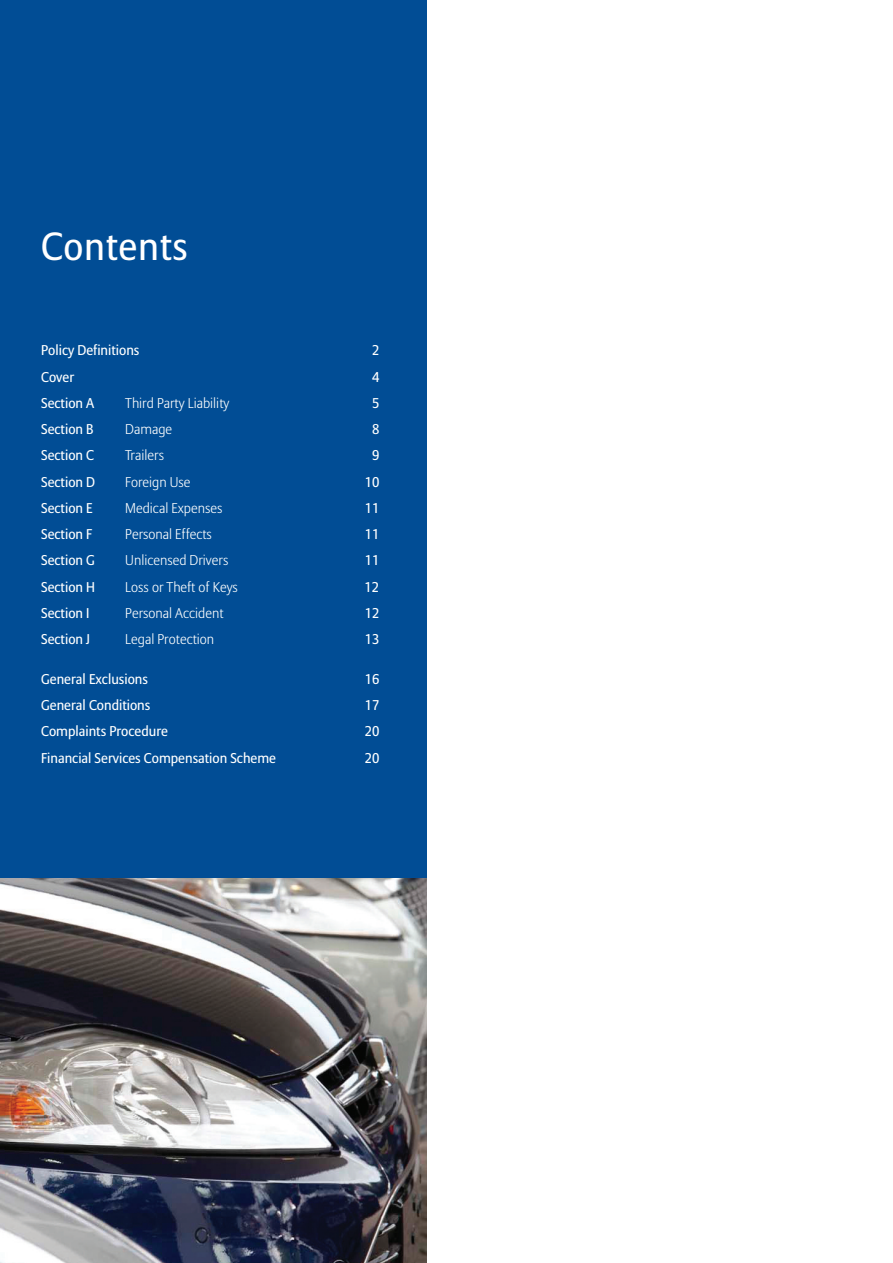
<style>
.page{position:relative;width:893px;height:1263px;background:#fff}
.page>*{position:absolute;margin:0;border:0;box-sizing:border-box;transform-origin:0 0}
.t1{font:39px "Allianz Sans";letter-spacing:.015em;color:#fff}
.t2{font:14.1px "Allianz Sans";color:#fff}
.t3{font:300 14.1px "Allianz Sans";color:#fff}
</style>
<div class="page">
<img style="left:0;top:877px;width:427px;height:386px">
<div style="left:0;top:0;width:427px;height:877px;background:#014d95"></div>
<h1 class="t1" style="left:41px;top:223px;width:148px">Contents</h1>
<p class="t2" style="left:41px;top:342px;width:100px">Policy Definitions</p>
<p class="t2" style="left:372px;top:342px;width:9px">2</p>
<p class="t2" style="left:41px;top:368px;width:35px">Cover</p>
<p class="t2" style="left:372px;top:368px;width:9px">4</p>
<p class="t2" style="left:41px;top:394px;width:55px">Section A</p>
<p class="t3" style="left:125px;top:394px;width:106px">Third Party Liability</p>
<p class="t2" style="left:372px;top:394px;width:9px">5</p>
<p class="t2" style="left:41px;top:421px;width:54px">Section B</p>
<p class="t3" style="left:125px;top:421px;width:49px">Damage</p>
<p class="t2" style="left:372px;top:421px;width:9px">8</p>
<p class="t2" style="left:41px;top:447px;width:54px">Section C</p>
<p class="t3" style="left:125px;top:447px;width:40px">Trailers</p>
<p class="t2" style="left:372px;top:447px;width:9px">9</p>
<p class="t2" style="left:41px;top:473px;width:55px">Section D</p>
<p class="t3" style="left:125px;top:473px;width:67px">Foreign Use</p>
<p class="t2" style="left:365px;top:473px;width:16px">10</p>
<p class="t2" style="left:41px;top:499px;width:53px">Section E</p>
<p class="t3" style="left:125px;top:499px;width:99px">Medical Expenses</p>
<p class="t2" style="left:365px;top:499px;width:16px">11</p>
<p class="t2" style="left:41px;top:526px;width:53px">Section F</p>
<p class="t3" style="left:125px;top:526px;width:88px">Personal Effects</p>
<p class="t2" style="left:365px;top:526px;width:16px">11</p>
<p class="t2" style="left:41px;top:552px;width:55px">Section G</p>
<p class="t3" style="left:125px;top:552px;width:105px">Unlicensed Drivers</p>
<p class="t2" style="left:365px;top:552px;width:16px">11</p>
<p class="t2" style="left:41px;top:578px;width:55px">Section H</p>
<p class="t3" style="left:125px;top:578px;width:114px">Loss or Theft of Keys</p>
<p class="t2" style="left:365px;top:578px;width:16px">12</p>
<p class="t2" style="left:41px;top:604px;width:50px">Section I</p>
<p class="t3" style="left:125px;top:604px;width:100px">Personal Accident</p>
<p class="t2" style="left:365px;top:604px;width:16px">12</p>
<p class="t2" style="left:41px;top:631px;width:50px">Section J</p>
<p class="t3" style="left:125px;top:631px;width:90px">Legal Protection</p>
<p class="t2" style="left:365px;top:631px;width:16px">13</p>
<p class="t2" style="left:41px;top:670px;width:108px">General Exclusions</p>
<p class="t2" style="left:365px;top:670px;width:16px">16</p>
<p class="t2" style="left:41px;top:697px;width:111px">General Conditions</p>
<p class="t2" style="left:365px;top:697px;width:16px">17</p>
<p class="t2" style="left:41px;top:723px;width:128px">Complaints Procedure</p>
<p class="t2" style="left:365px;top:723px;width:16px">20</p>
<p class="t2" style="left:41px;top:749px;width:236px">Financial Services Compensation Scheme</p>
<p class="t2" style="left:365px;top:749px;width:16px">20</p>
</div>
